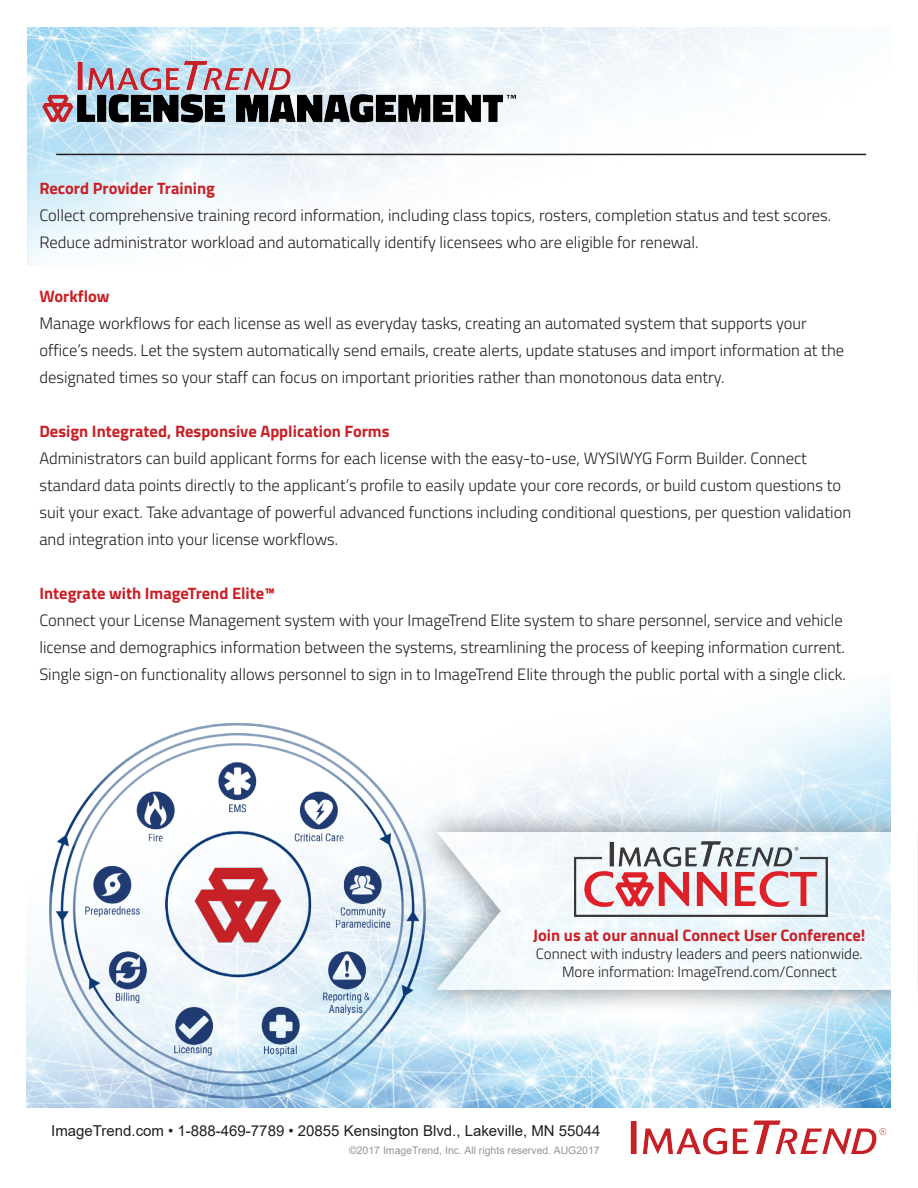
<style>
.page{position:relative;width:918px;height:1188px;background:#fff}
.page>*{position:absolute;margin:0;border:0;box-sizing:border-box;transform-origin:0 0}
.t1{font:300 16.5px/27px "Titillium Web";color:#231f20}
.t2{font:700 16.5px "Titillium Web";color:#c92026}
.t3{font:700 16.5px "Titillium Web";color:#c82026}
.t4{font:300 15px/18px "Titillium Web";color:#231f20;text-align:center}
.t5{font:15px "Arial";color:#231f20}
.t6{font:10.5px "Arial";color:#939598}
</style>
<div class="page">
<img style="left:630px;top:1120px;width:257px;height:35px">
<img style="left:27px;top:27px;width:840px;height:239px">
<img style="left:43px;top:61px;width:473px;height:76px">
<img style="left:27px;top:692px;width:864px;height:415px">
<hr style="left:56px;top:154px;width:810px;height:1px;background:#231f20">
<div style="left:415px;top:806px;width:503px;height:209px;background:#231f20;opacity:.75"></div>
<svg style="left:438px;top:832px;width:454px;height:158px;fill:#f1f8fc"></svg>
<img style="left:575px;top:842px;width:252px;height:74px">
<div style="left:892px;top:755px;width:25px;height:288px;background:#fff"></div>
<img style="left:34px;top:717px;width:404px;height:388px">
<p class="t2" style="left:39px;top:176px;width:177px">Record Provider Training</p>
<p class="t1" style="left:39px;top:201px;width:793px">Collect comprehensive training record information, including class topics, rosters, completion status and test scores.<br>Reduce administrator workload and automatically identify licensees who are eligible for renewal.</p>
<p class="t2" style="left:39px;top:284px;width:72px">Workflow</p>
<p class="t1" style="left:39px;top:309px;width:806px">Manage workflows for each license as well as everyday tasks, creating an automated system that supports your office’s needs. Let the system automatically send emails, create alerts, update statuses and import information at the designated times so your staff can focus on important priorities rather than monotonous data entry.</p>
<p class="t3" style="left:39px;top:419px;width:352px">Design Integrated, Responsive Application Forms</p>
<p class="t1" style="left:39px;top:444px;width:813px">Administrators can build applicant forms for each license with the easy-to-use, WYSIWYG Form Builder. Connect standard data points directly to the applicant’s profile to easily update your core records, or build custom questions to suit your exact. Take advantage of powerful advanced functions including conditional questions, per question validation and integration into your license workflows.</p>
<p class="t2" style="left:39px;top:581px;width:237px">Integrate with ImageTrend Elite™</p>
<p class="t1" style="left:39px;top:606px;width:808px">Connect your License Management system with your ImageTrend Elite system to share personnel, service and vehicle license and demographics information between the systems, streamlining the process of keeping information current.<br>Single sign-on functionality allows personnel to sign in to ImageTrend Elite through the public portal with a single click.</p>
<p class="t2" style="left:533px;top:922px;width:334px">Join us at our annual Connect User Conference!</p>
<p class="t4" style="left:536px;top:944px;width:328px">Connect with industry leaders and peers nationwide.<br>More information: ImageTrend.com/Connect</p>
<p class="t5" style="left:51px;top:1120px;width:551px">ImageTrend.com • 1-888-469-7789 • 20855 Kensington Blvd., Lakeville, MN 55044</p>
<p class="t6" style="left:349px;top:1143px;width:252px">©2017 ImageTrend, Inc. All rights reserved. AUG2017</p>
</div>
